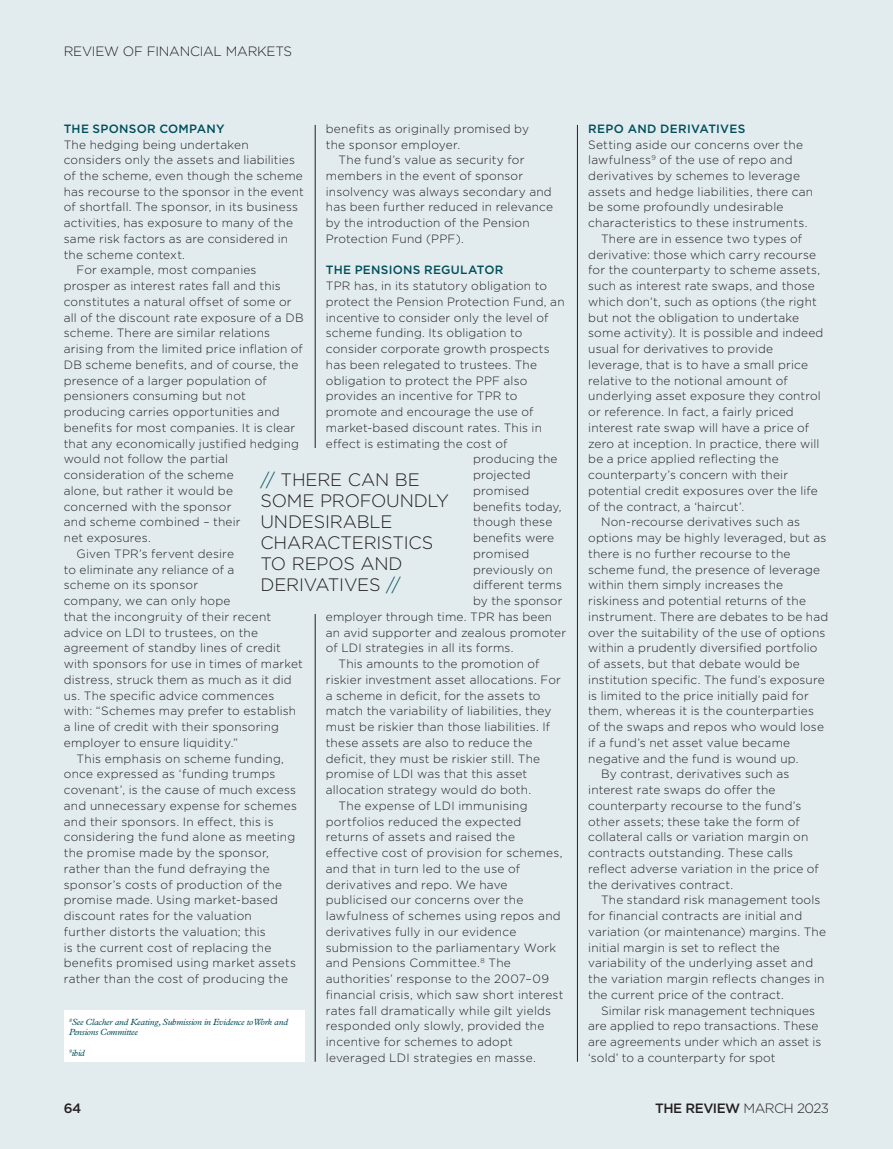
<style>
.page{position:relative;width:893px;height:1149px;background:#fff}
.page>*{position:absolute;margin:0;border:0;box-sizing:border-box;transform-origin:0 0}
.QUOTE_2{font:300 18px/21px "Gotham";letter-spacing:-.01em;color:#231f20}
.t1{font:300 13.5px "Gotham";letter-spacing:-.02em;color:#231f20}
.t2{font:500 13.5px "Gotham";letter-spacing:-.04em;color:#231f20}
.COPY{font:300 12px/15.8px "Gotham";letter-spacing:.015em;color:#231f20}
.COPY-2{font:500 12px "Gotham";letter-spacing:.025em;color:#004e59}
.Body_copy{font:italic 9px/10.5px "Plantin MT Pro";letter-spacing:-.02em;color:#004e59}
.s1{font-weight:500;color:#004e59}
.s2{color:#004e59}
.s3{font-weight:300}
</style>
<div class="page">
<div style="left:0;top:0;width:893px;height:1148px;background:#e2ecef"></div>
<hr style="left:577px;top:125px;width:1px;height:936px;background:#231f20">
<hr style="left:315px;top:125px;width:1px;height:936px;background:#231f20">
<div style="left:64px;top:1010px;width:241px;height:51px;background:#fff"></div>
<p class="t1" style="left:64px;top:43px;width:230px">REVIEW OF FINANCIAL MARKETS</p>
<p class="COPY" style="left:326px;top:120px;width:205px">benefits as originally promised by the sponsor employer.</p>
<p class="COPY" style="left:326px;top:152px;width:229px;text-indent:13px">The fund’s value as security for members in the event of sponsor insolvency was always secondary and has been further reduced in relevance by the introduction of the Pension<br>Protection Fund (PPF).</p>
<p class="COPY-2" style="left:326px;top:262px;width:179px">THE PENSIONS REGULATOR</p>
<p class="COPY" style="left:326px;top:278px;width:223px">TPR has, in its statutory obligation to</p>
<p class="COPY" style="left:326px;top:293px;width:240px">protect the Pension Protection Fund, an</p>
<p class="COPY" style="left:326px;top:309px;width:224px">incentive to consider only the level of</p>
<p class="COPY" style="left:326px;top:325px;width:198px">scheme funding. Its obligation to</p>
<p class="COPY" style="left:326px;top:340px;width:226px">consider corporate growth prospects</p>
<p class="COPY" style="left:326px;top:356px;width:213px">has been relegated to trustees. The</p>
<p class="COPY" style="left:326px;top:372px;width:203px">obligation to protect the PPF also</p>
<p class="COPY" style="left:326px;top:388px;width:193px">provides an incentive for TPR to</p>
<p class="COPY" style="left:326px;top:403px;width:209px">promote and encourage the use of</p>
<p class="COPY" style="left:326px;top:419px;width:218px">market-based discount rates. This in</p>
<p class="COPY" style="left:326px;top:435px;width:183px">effect is estimating the cost of</p>
<p class="COPY" style="left:473px;top:451px;width:86px">producing the</p>
<p class="COPY" style="left:473px;top:466px;width:59px">projected</p>
<p class="COPY" style="left:473px;top:482px;width:58px">promised</p>
<p class="COPY" style="left:473px;top:498px;width:90px">benefits today,</p>
<p class="COPY" style="left:473px;top:514px;width:81px">though these</p>
<p class="COPY" style="left:473px;top:529px;width:83px">benefits were</p>
<p class="COPY" style="left:473px;top:545px;width:58px">promised</p>
<p class="COPY" style="left:473px;top:561px;width:81px">previously on</p>
<p class="COPY" style="left:473px;top:576px;width:91px">different terms</p>
<p class="COPY" style="left:473px;top:592px;width:91px">by the sponsor</p>
<p class="COPY" style="left:326px;top:608px;width:228px">employer through time. TPR has been</p>
<p class="COPY" style="left:326px;top:624px;width:242px">an avid supporter and zealous promoter</p>
<p class="COPY" style="left:326px;top:639px;width:189px">of LDI strategies in all its forms.</p>
<p class="COPY" style="left:326px;top:655px;width:237px;text-indent:13px">This amounts to the promotion of riskier investment asset allocations. For a scheme in deficit, for the assets to match the variability of liabilities, they must be riskier than those liabilities. If these assets are also to reduce the deficit, they must be riskier still. The promise of LDI was that this asset allocation strategy would do both.</p>
<p class="COPY" style="left:326px;top:797px;width:239px;text-indent:13px">The expense of LDI immunising portfolios reduced the expected returns of assets and raised the effective cost of provision for schemes, and that in turn led to the use of derivatives and repo. We have publicised our concerns over the lawfulness of schemes using repos and derivatives fully in our evidence submission to the parliamentary Work and Pensions Committee.<sup>8</sup> The authorities’ response to the 2007–09 financial crisis, which saw short interest rates fall dramatically while gilt yields responded only slowly, provided the incentive for schemes to adopt leveraged LDI strategies en masse.</p>
<p class="COPY" style="left:64px;top:120px;width:242px"><span class="s1">THE SPONSOR COMPANY<br></span>The hedging being undertaken considers only the assets and liabilities of the scheme, even though the scheme has recourse to the sponsor in the event of shortfall. The sponsor, in its business activities, has exposure to many of the same risk factors as are considered in the scheme context.</p>
<p class="COPY" style="left:64px;top:262px;width:241px;text-indent:13px">For example, most companies prosper as interest rates fall and this constitutes a natural offset of some or all of the discount rate exposure of a DB scheme. There are similar relations arising from the limited price inflation of DB scheme benefits, and of course, the presence of a larger population of pensioners consuming but not producing carries opportunities and benefits for most companies. It is clear that any economically justified hedging would not follow the partial consideration of the scheme<br>alone, but rather it would be<br>concerned with the sponsor<br>and scheme combined – their<br>net exposures.</p>
<p class="COPY" style="left:64px;top:545px;width:241px;text-indent:13px">Given TPR’s fervent desire<br>to eliminate any reliance of a<br>scheme on its sponsor<br>company, we can only hope<br>that the incongruity of their recent advice on LDI to trustees, on the agreement of standby lines of credit with sponsors for use in times of market distress, struck them as much as it did us. The specific advice commences with: “Schemes may prefer to establish a line of credit with their sponsoring employer to ensure liquidity.”</p>
<p class="COPY" style="left:64px;top:749px;width:235px;text-indent:13px">This emphasis on scheme funding, once expressed as ‘funding trumps covenant’, is the cause of much excess and unnecessary expense for schemes and their sponsors. In effect, this is considering the fund alone as meeting the promise made by the sponsor, rather than the fund defraying the sponsor’s costs of production of the promise made. Using market-based discount rates for the valuation<br>further distorts the valuation; this<br>is the current cost of replacing the benefits promised using market assets rather than the cost of producing the</p>
<p class="QUOTE_2" style="left:260px;top:468px;width:190px"><span class="s2">//</span> THERE CAN BE<br>SOME PROFOUNDLY<br>UNDESIRABLE<br>CHARACTERISTICS<br>TO REPOS AND<br>DERIVATIVES <span class="s2">//</span></p>
<p class="Body_copy" style="left:69px;top:1016px;width:220px"><sup>8</sup>See Clacher and Keating, Submission in Evidence to Work and<br>Pensions Committee</p>
<p class="Body_copy" style="left:69px;top:1047px;width:17px"><sup>9</sup>ibid</p>
<p class="COPY" style="left:588px;top:120px;width:227px"><span class="s1">REPO AND DERIVATIVES<br></span>Setting aside our concerns over the lawfulness<sup>9</sup> of the use of repo and derivatives by schemes to leverage assets and hedge liabilities, there can be some profoundly undesirable characteristics to these instruments.</p>
<p class="COPY" style="left:588px;top:230px;width:237px;text-indent:13px">There are in essence two types of derivative: those which carry recourse for the counterparty to scheme assets, such as interest rate swaps, and those which don’t, such as options (the right but not the obligation to undertake some activity). It is possible and indeed usual for derivatives to provide leverage, that is to have a small price relative to the notional amount of underlying asset exposure they control or reference. In fact, a fairly priced interest rate swap will have a price of zero at inception. In practice, there will be a price applied reflecting the counterparty’s concern with their potential credit exposures over the life of the contract, a ‘haircut’.</p>
<p class="COPY" style="left:588px;top:514px;width:242px;text-indent:13px">Non-recourse derivatives such as options may be highly leveraged, but as there is no further recourse to the scheme fund, the presence of leverage within them simply increases the riskiness and potential returns of the instrument. There are debates to be had over the suitability of the use of options within a prudently diversified portfolio of assets, but that debate would be institution specific. The fund’s exposure is limited to the price initially paid for them, whereas it is the counterparties of the swaps and repos who would lose if a fund’s net asset value became negative and the fund is wound up.</p>
<p class="COPY" style="left:588px;top:765px;width:232px;text-indent:13px">By contrast, derivatives such as interest rate swaps do offer the counterparty recourse to the fund’s other assets; these take the form of collateral calls or variation margin on contracts outstanding. These calls reflect adverse variation in the price of the derivatives contract.</p>
<p class="COPY" style="left:588px;top:891px;width:239px;text-indent:13px">The standard risk management tools for financial contracts are initial and variation (or maintenance) margins. The initial margin is set to reflect the variability of the underlying asset and the variation margin reflects changes in the current price of the contract.</p>
<p class="COPY" style="left:588px;top:1001px;width:235px;text-indent:13px">Similar risk management techniques are applied to repo transactions. These are agreements under which an asset is ‘sold’ to a counterparty for spot</p>
<p class="t2" style="left:64px;top:1098px;width:19px">64</p>
<p class="t2" style="left:655px;top:1098px;width:175px">THE REVIEW <span class="s3">MARCH 2023</span></p>
</div>
